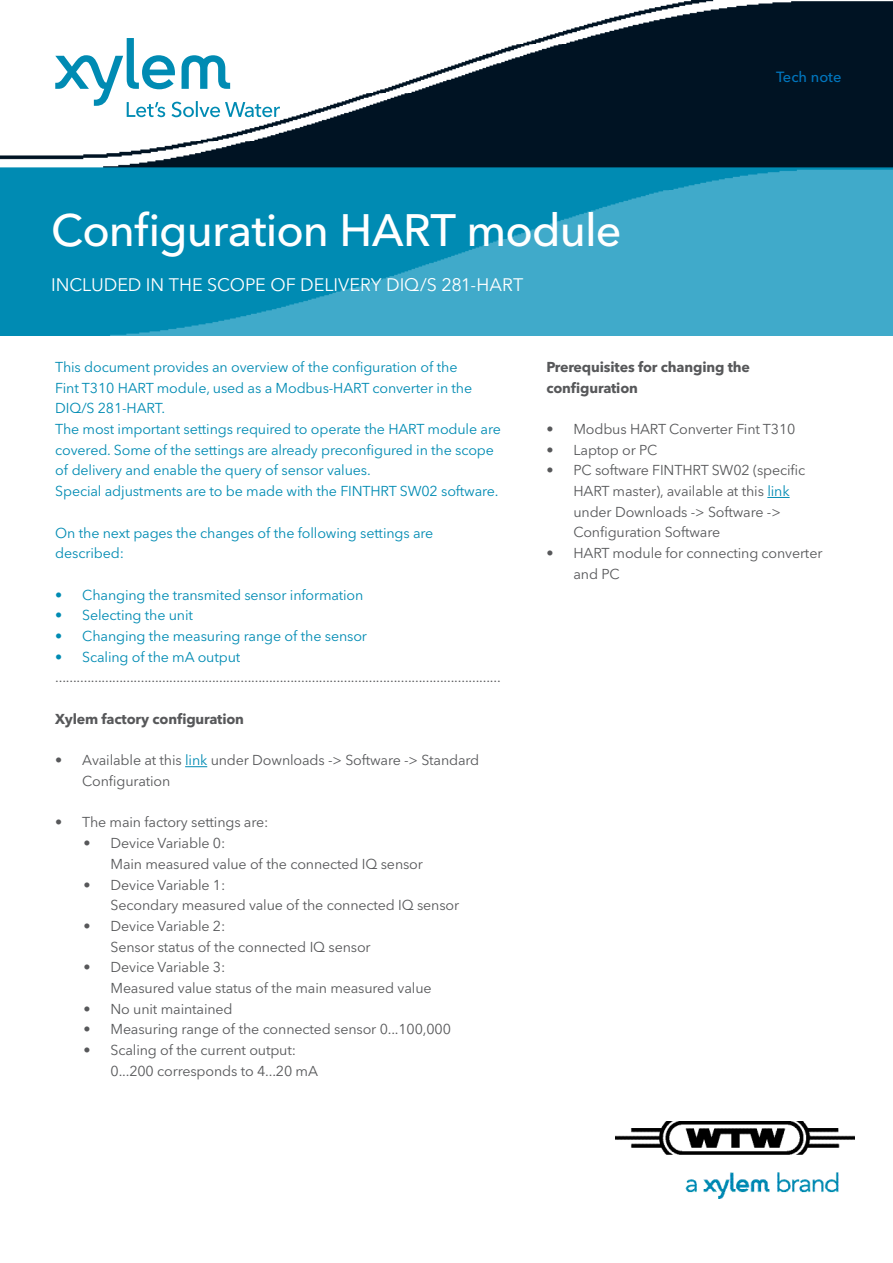
<style>
.page{position:relative;width:893px;height:1263px;background:#fff}
.page>*{position:absolute;margin:0;border:0;box-sizing:border-box;transform-origin:0 0}
.CS_Headline{font:500 45px "Avenir Next LT Pro";letter-spacing:-.02em;color:#fff}
.CS_Subhead{font:18px "Avenir Next LT Pro";color:#fff}
.Body_text{font:500 14.7px "Avenir Next LT Pro";color:#0076be}
.Body_text-2{font:14.25px/20.7px "Avenir Next LT Pro";letter-spacing:-.01em;color:#57585a}
.Body_text-3{font:14.25px/20.7px "Avenir Next LT Pro";letter-spacing:-.01em;color:#008bb3}
.Body_text-4{font:700 14.25px/20.7px "Avenir Next LT Pro";letter-spacing:-.01em;color:#57585a}
.s1{color:#008bb3}
</style>
<div class="page">
<img style="left:0;top:0;width:893px;height:336px">
<svg style="left:55px;top:38px;width:225px;height:79px"></svg>
<img style="left:615px;top:1122px;width:239px;height:76px">
<svg style="left:185px;top:766px;width:22px;height:1px"></svg>
<svg style="left:767px;top:497px;width:23px;height:1px"></svg>
<p class="CS_Headline" style="left:51px;top:203px;width:572px">Configuration HART module</p>
<p class="CS_Subhead" style="left:51px;top:274px;width:474px">INCLUDED IN THE SCOPE OF DELIVERY DIQ/S 281-HART</p>
<p class="Body_text" style="left:776px;top:68px;width:67px">Tech note</p>
<p class="Body_text-3" style="left:55px;top:357px;width:404px">This document provides an overview of the configuration of the</p>
<p class="Body_text-3" style="left:55px;top:377px;width:418px">Fint T310 HART module, used as a Modbus-HART converter in the<br>DIQ/S 281-HART.</p>
<p class="Body_text-3" style="left:55px;top:419px;width:447px">The most important settings required to operate the HART module are covered. Some of the settings are already preconfigured in the scope of delivery and enable the query of sensor values.<br>Special adjustments are to be made with the FINTHRT SW02 software.</p>
<p class="Body_text-3" style="left:55px;top:522px;width:380px">On the next pages the changes of the following settings are described:</p>
<p class="Body_text-3" style="left:55px;top:584px;width:310px">• Changing the transmited sensor information</p>
<p class="Body_text-3" style="left:55px;top:605px;width:139px">• Selecting the unit</p>
<p class="Body_text-3" style="left:55px;top:626px;width:313px">• Changing the measuring range of the sensor</p>
<p class="Body_text-3" style="left:55px;top:646px;width:187px">• Scaling of the mA output</p>
<p class="Body_text-2" style="left:55px;top:667px;width:447px">.............................................................................................................................</p>
<p class="Body_text-4" style="left:55px;top:708px;width:190px">Xylem factory configuration</p>
<p class="Body_text-2" style="left:82px;top:750px;width:399px;text-indent:-27px">• Available at this <span class="s1">link</span> under Downloads -&gt; Software -&gt; Standard<br>Configuration</p>
<p class="Body_text-2" style="left:55px;top:812px;width:215px">• The main factory settings are:</p>
<p class="Body_text-2" style="left:111px;top:833px;width:314px;text-indent:-27px">• Device Variable 0:<br>Main measured value of the connected IQ sensor</p>
<p class="Body_text-2" style="left:111px;top:874px;width:350px;text-indent:-27px">• Device Variable 1:<br>Secondary measured value of the connected IQ sensor</p>
<p class="Body_text-2" style="left:111px;top:915px;width:262px;text-indent:-27px">• Device Variable 2:<br>Sensor status of the connected IQ sensor</p>
<p class="Body_text-2" style="left:111px;top:957px;width:323px;text-indent:-27px">• Device Variable 3:<br>Measured value status of the main measured value</p>
<p class="Body_text-2" style="left:84px;top:998px;width:151px">• No unit maintained</p>
<p class="Body_text-2" style="left:84px;top:1019px;width:369px">• Measuring range of the connected sensor 0...100,000</p>
<p class="Body_text-2" style="left:111px;top:1040px;width:209px;text-indent:-27px">• Scaling of the current output:<br>0...200 corresponds to 4...20 mA</p>
<p class="Body_text-4" style="left:546px;top:356px;width:205px">Prerequisites for changing the configuration</p>
<p class="Body_text-2" style="left:546px;top:419px;width:251px">• Modbus HART Converter Fint T310</p>
<p class="Body_text-2" style="left:546px;top:439px;width:113px">• Laptop or PC</p>
<p class="Body_text-2" style="left:573px;top:460px;width:233px;text-indent:-27px">• PC software FINTHRT SW02 (specific<br>HART master), available at this <span class="s1">link </span>under Downloads -&gt; Software -&gt;<br>Configuration Software</p>
<p class="Body_text-2" style="left:573px;top:543px;width:251px;text-indent:-27px">• HART module for connecting converter and PC</p>
</div>
